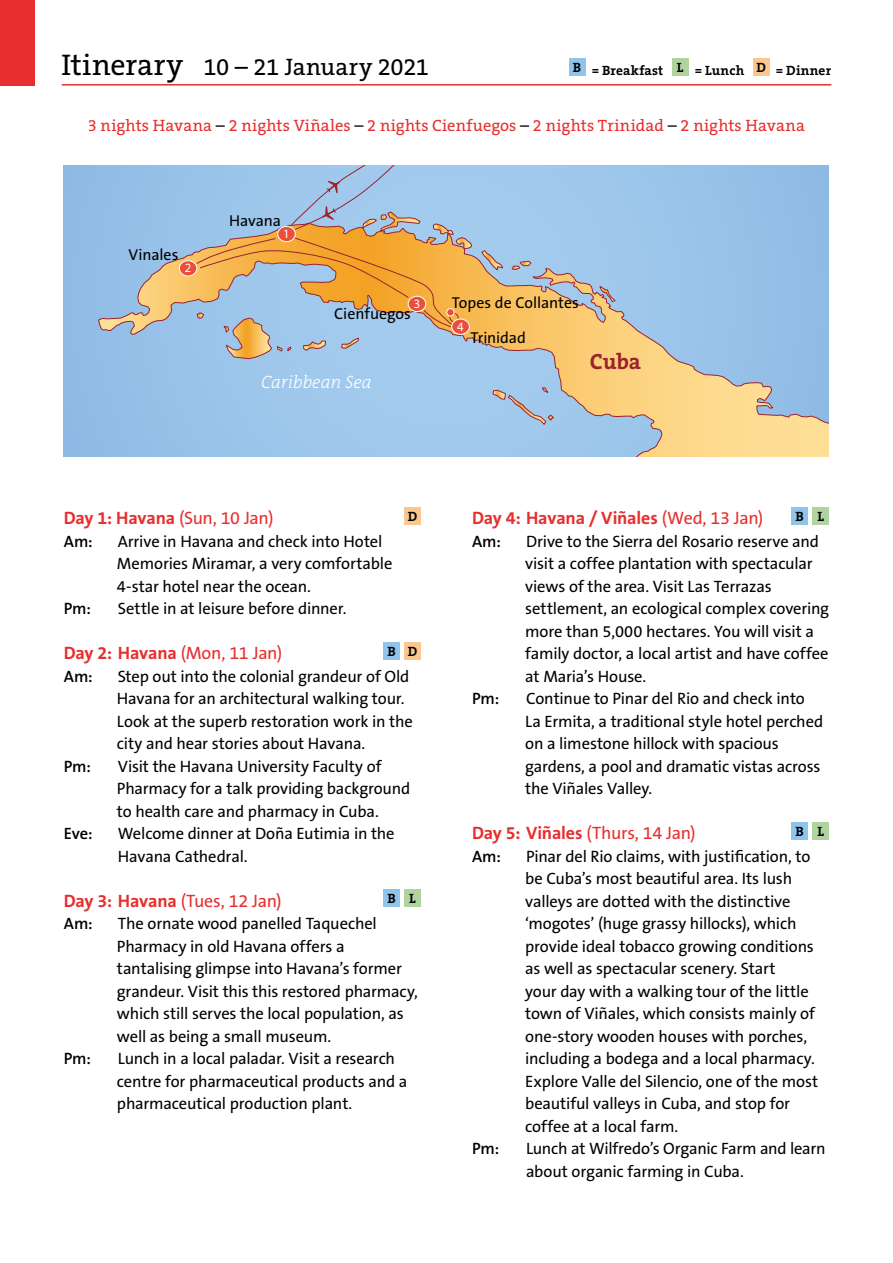
<style>
.page{position:relative;width:893px;height:1263px;background:#fff}
.page>*{position:absolute;margin:0;border:0;box-sizing:border-box;transform-origin:0 0}
.t1{font:24px "The Serif B5 Plain";letter-spacing:-.02em;color:#000}
.t2{font:700 22.2px "The Serif B7";color:#9c212f}
.t3{font:700 18px "The Sans B7";letter-spacing:-.01em;color:#e62f2e}
.t4{font:18px "The Sans B5 Plain";letter-spacing:-.02em;color:#e62f2e}
.t5{font:italic 300 18px "The Serif B3";letter-spacing:-.01em;color:#fff}
.t6{font:16.5px/22.5px "The Sans B5 Plain";letter-spacing:-.01em;color:#000}
.t7{font:16.5px "The Serif B5 Plain";letter-spacing:.005em;color:#e62f2e}
.t8{font:600 16.5px "The Sans B6";letter-spacing:-.01em;color:#000}
.t9{font:15.9px "The Sans B5 Plain";letter-spacing:-.005em;color:#000}
.t10{font:700 13.5px "The Serif B7";letter-spacing:.01em;color:#000}
.t11{font:12.6px "Myriad Pro";color:#fff}
.s1{font-size:30px}
.s2{color:#000}
.s3{font-family:"The Sans B5 Plain";font-weight:400}
.s4{font-family:"The Sans B7";font-weight:700}
</style>
<div class="page">
<div style="left:0;top:0;width:34px;height:85px;background:#e62f2e"></div>
<div style="left:404px;top:507px;width:17px;height:17px;background:#fbc78e"></div>
<div style="left:404px;top:889px;width:17px;height:18px;background:#b0d49f"></div>
<div style="left:383px;top:889px;width:17px;height:18px;background:#8fc4eb"></div>
<div style="left:383px;top:642px;width:17px;height:17px;background:#8fc4eb"></div>
<div style="left:404px;top:642px;width:17px;height:17px;background:#fbc78e"></div>
<div style="left:812px;top:507px;width:17px;height:17px;background:#b0d49f"></div>
<div style="left:791px;top:507px;width:17px;height:17px;background:#8fc4eb"></div>
<div style="left:812px;top:822px;width:17px;height:17px;background:#b0d49f"></div>
<div style="left:791px;top:822px;width:17px;height:17px;background:#8fc4eb"></div>
<div style="left:64px;top:142px;width:765px;height:316px;background:#96c0e8"></div>
<svg style="left:98px;top:222px;width:731px;height:235px"></svg>
<div style="left:179px;top:261px;width:18px;height:15px;background:#ea4f3c;border-radius:50%"></div>
<div style="left:179px;top:260px;width:18px;height:16px;border:1px solid #fff;border-radius:50%"></div>
<svg style="left:492px;top:387px;width:63px;height:39px"></svg>
<svg style="left:599px;top:286px;width:17px;height:17px"></svg>
<svg style="left:511px;top:260px;width:21px;height:10px"></svg>
<svg style="left:481px;top:250px;width:23px;height:21px"></svg>
<svg style="left:196px;top:164px;width:277px;height:195px"></svg>
<div style="left:41px;top:457px;width:852px;height:46px;background:#fff"></div>
<div style="left:29px;top:127px;width:864px;height:37px;background:#fff"></div>
<hr style="left:62px;top:84px;width:769px;height:2px;background:#e62f2e">
<div style="left:672px;top:58px;width:16px;height:17px;background:#b0d49f"></div>
<div style="left:569px;top:58px;width:16px;height:17px;background:#8fc4eb"></div>
<div style="left:753px;top:58px;width:16px;height:17px;background:#fbc78e"></div>
<h1 class="t1" style="left:62px;top:55px;width:369px"><span class="s1">Itinerary</span> 10 – 21 January 2021</h1>
<p class="t10" style="left:573px;top:64px;width:260px">B = Breakfast L = Lunch D = Dinner</p>
<p class="t7" style="left:88px;top:117px;width:719px">3 nights Havana <span class="s2">–</span> 2 nights Viñales <span class="s2">–</span> 2 nights Cienfuegos <span class="s2">–</span> 2 nights Trinidad <span class="s2">–</span> 2 nights Havana</p>
<p class="t9" style="left:229px;top:213px;width:54px">Havana</p>
<p class="t9" style="left:129px;top:246px;width:51px">Vinales</p>
<p class="t11" style="left:185px;top:260px;width:8px">2</p>
<p class="t11" style="left:283px;top:226px;width:8px">1</p>
<p class="t11" style="left:414px;top:296px;width:8px">3</p>
<p class="t9" style="left:334px;top:306px;width:78px">Cienfuegos</p>
<p class="t5" style="left:261px;top:373px;width:112px">Caribbean Sea</p>
<p class="t9" style="left:452px;top:295px;width:129px">Topes de Collantes</p>
<p class="t11" style="left:457px;top:319px;width:8px">4</p>
<p class="t9" style="left:471px;top:330px;width:57px">Trinidad</p>
<h2 class="t2" style="left:590px;top:350px;width:53px">Cuba</h2>
<p class="t3" style="left:64px;top:509px;width:211px">Day 1: Havana <span class="s3">(Sun, 10 Jan)</span></p>
<p class="t8" style="left:64px;top:533px;width:31px">Am:</p>
<p class="t6" style="left:117px;top:531px;width:277px">Arrive in Havana and check into Hotel<br>Memories Miramar, a very comfortable<br>4-star hotel near the ocean.</p>
<p class="t8" style="left:64px;top:600px;width:29px">Pm:</p>
<p class="t6" style="left:118px;top:598px;width:230px">Settle in at leisure before dinner.</p>
<p class="t3" style="left:64px;top:644px;width:220px">Day 2: Havana <span class="s3">(Mon, 11 Jan)</span></p>
<p class="t8" style="left:64px;top:668px;width:31px">Am:</p>
<p class="t6" style="left:117px;top:666px;width:297px">Step out into the colonial grandeur of Old Havana for an architectural walking tour.<br>Look at the superb restoration work in the city and hear stories about Havana.</p>
<p class="t8" style="left:64px;top:758px;width:29px">Pm:</p>
<p class="t6" style="left:117px;top:756px;width:295px">Visit the Havana University Faculty of<br>Pharmacy for a talk providing background to health care and pharmacy in Cuba.</p>
<p class="t8" style="left:64px;top:825px;width:30px">Eve:</p>
<p class="t6" style="left:118px;top:823px;width:278px">Welcome dinner at Doña Eutimia in the<br>Havana Cathedral.</p>
<p class="t4" style="left:64px;top:891px;width:219px"><span class="s4">Day 3: Havana</span> (Tues, 12 Jan)</p>
<p class="t8" style="left:64px;top:915px;width:31px">Am:</p>
<p class="t6" style="left:117px;top:913px;width:303px">The ornate wood panelled Taquechel Pharmacy in old Havana offers a tantalising glimpse into Havana’s former grandeur. Visit this this restored pharmacy, which still serves the local population, as well as being a small museum.</p>
<p class="t8" style="left:64px;top:1050px;width:29px">Pm:</p>
<p class="t6" style="left:117px;top:1048px;width:292px">Lunch in a local paladar. Visit a research centre for pharmaceutical products and a pharmaceutical production plant.</p>
<p class="t10" style="left:408px;top:509px;width:11px">D</p>
<p class="t10" style="left:387px;top:644px;width:31px">B D</p>
<p class="t10" style="left:387px;top:891px;width:30px">B L</p>
<p class="t3" style="left:472px;top:509px;width:293px">Day 4: Havana / Viñales <span class="s3">(Wed, 13 Jan)</span></p>
<p class="t8" style="left:472px;top:533px;width:31px">Am:</p>
<p class="t6" style="left:525px;top:531px;width:306px">Drive to the Sierra del Rosario reserve and visit a coffee plantation with spectacular views of the area. Visit Las Terrazas settlement, an ecological complex covering more than 5,000 hectares. You will visit a family doctor, a local artist and have coffee at Maria’s House.</p>
<p class="t8" style="left:472px;top:690px;width:29px">Pm:</p>
<p class="t6" style="left:525px;top:688px;width:300px">Continue to Pinar del Rio and check into La Ermita, a traditional style hotel perched on a limestone hillock with spacious gardens, a pool and dramatic vistas across the Viñales Valley.</p>
<p class="t4" style="left:472px;top:824px;width:225px"><span class="s4">Day 5: Viñales</span> (Thurs, 14 Jan)</p>
<p class="t8" style="left:472px;top:848px;width:31px">Am:</p>
<p class="t6" style="left:525px;top:846px;width:294px">Pinar del Rio claims, with justification, to be Cuba’s most beautiful area. Its lush valleys are dotted with the distinctive ‘mogotes’ (huge grassy hillocks), which provide ideal tobacco growing conditions as well as spectacular scenery. Start<br>your day with a walking tour of the little town of Viñales, which consists mainly of one-story wooden houses with porches, including a bodega and a local pharmacy.<br>Explore Valle del Silencio, one of the most beautiful valleys in Cuba, and stop for coffee at a local farm.</p>
<p class="t8" style="left:472px;top:1140px;width:29px">Pm:</p>
<p class="t6" style="left:526px;top:1138px;width:301px">Lunch at Wilfredo’s Organic Farm and learn about organic farming in Cuba.</p>
<p class="t10" style="left:796px;top:509px;width:30px">B L</p>
<p class="t10" style="left:796px;top:824px;width:30px">B L</p>
</div>
